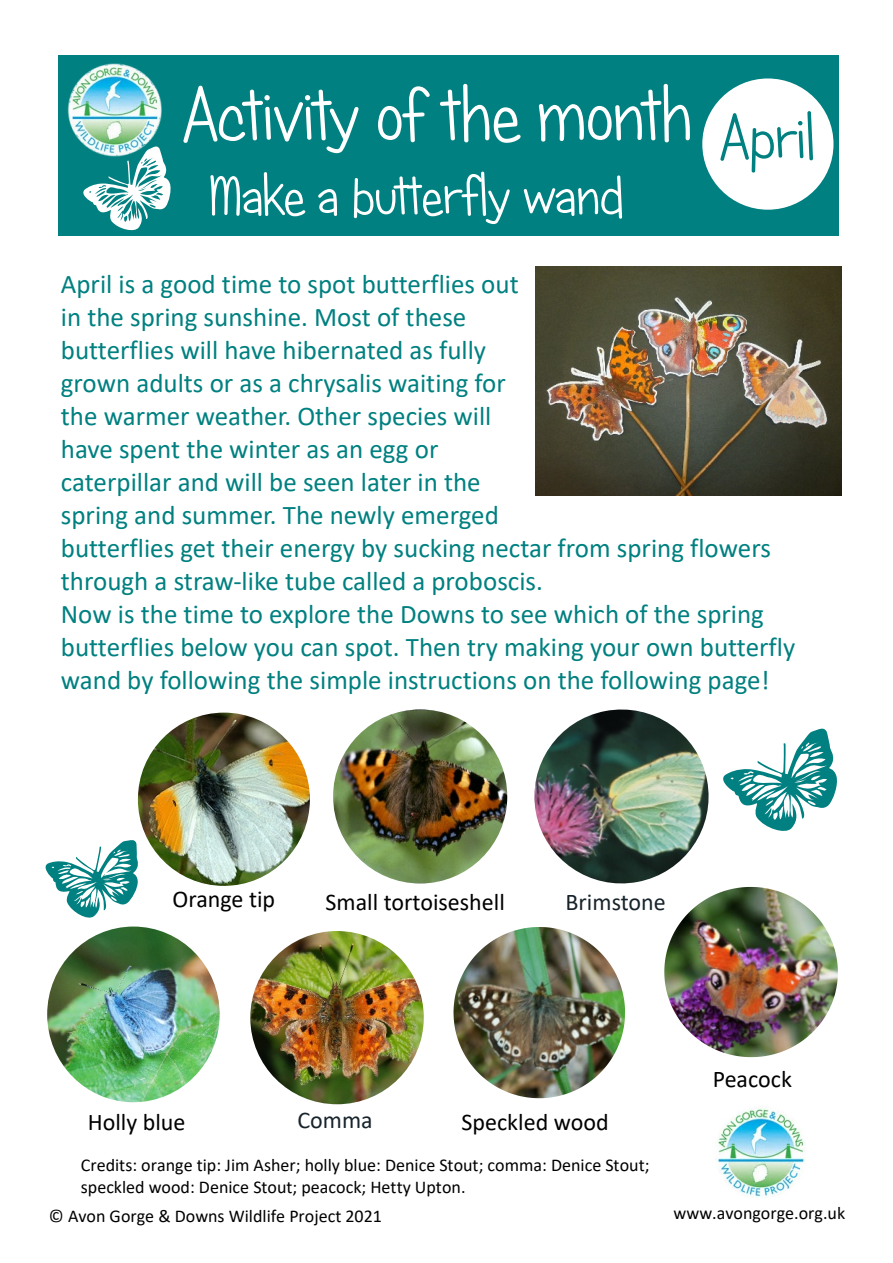
<style>
.page{position:relative;width:893px;height:1263px;background:#fff}
.page>*{position:absolute;margin:0;border:0;box-sizing:border-box;transform-origin:0 0}
.t1{font:72px "Candy Round BTN";color:#fff}
.t2{font:54px "Candy Round BTN";color:#fff}
.t3{font:27px/33px "Calibri";color:#008080}
.t4{font:24px "Calibri";color:#000}
.t5{font:24px "Calibri";color:#17232b}
.t6{font:18px/22px "Calibri";color:#000}
</style>
<div class="page">
<img style="left:453px;top:927px;width:172px;height:171px">
<div style="left:58px;top:56px;width:781px;height:180px;background:#008080"></div>
<svg style="left:723px;top:728px;width:114px;height:103px"></svg>
<svg style="left:45px;top:840px;width:93px;height:78px"></svg>
<svg style="left:83px;top:153px;width:88px;height:78px"></svg>
<div style="left:702px;top:78px;width:131px;height:132px;background:#fff;border-radius:50%"></div>
<img style="left:68px;top:63px;width:93px;height:94px">
<img style="left:716px;top:1107px;width:89px;height:91px">
<img style="left:534px;top:709px;width:175px;height:175px">
<img style="left:138px;top:713px;width:172px;height:173px;border-radius:50%">
<img style="left:250px;top:931px;width:174px;height:173px;border-radius:50%">
<img style="left:47px;top:926px;width:173px;height:176px;border-radius:50%">
<img style="left:664px;top:887px;width:174px;height:170px">
<img style="left:333px;top:709px;width:174px;height:174px;border-radius:50%">
<img style="left:536px;top:266px;width:305px;height:230px">
<h1 class="t1" style="left:183px;top:73px;width:633px">Activity of the month <sub>April</sub></h1>
<h2 class="t2" style="left:209px;top:164px;width:417px">Make a butterfly wand</h2>
<p class="t3" style="left:61px;top:270px;width:736px">April is a good time to spot butterflies out<br>in the spring sunshine. Most of these<br>butterflies will have hibernated as fully<br>grown adults or as a chrysalis waiting for<br>the warmer weather. Other species will<br>have spent the winter as an egg or<br>caterpillar and will be seen later in the<br>spring and summer. The newly emerged<br>butterflies get their energy by sucking nectar from spring flowers through a straw-like tube called a proboscis.<br>Now is the time to explore the Downs to see which of the spring butterflies below you can spot. Then try making your own butterfly wand by following the simple instructions on the following page!</p>
<p class="t4" style="left:173px;top:889px;width:104px">Orange tip</p>
<p class="t5" style="left:565px;top:892px;width:102px">Brimstone</p>
<p class="t4" style="left:325px;top:892px;width:181px">Small tortoiseshell</p>
<p class="t4" style="left:88px;top:1112px;width:99px">Holly blue</p>
<p class="t5" style="left:297px;top:1110px;width:77px">Comma</p>
<p class="t4" style="left:462px;top:1112px;width:149px">Speckled wood</p>
<p class="t6" style="left:81px;top:1155px;width:570px">Credits: orange tip: Jim Asher; holly blue: Denice Stout; comma: Denice Stout; speckled wood: Denice Stout; peacock; Hetty Upton.</p>
<p class="t4" style="left:713px;top:1069px;width:81px">Peacock</p>
<p class="t6" style="left:49px;top:1206px;width:334px">© Avon Gorge &amp; Downs Wildlife Project 2021</p>
<p class="t6" style="left:674px;top:1204px;width:173px">www.avongorge.org.uk</p>
</div>
